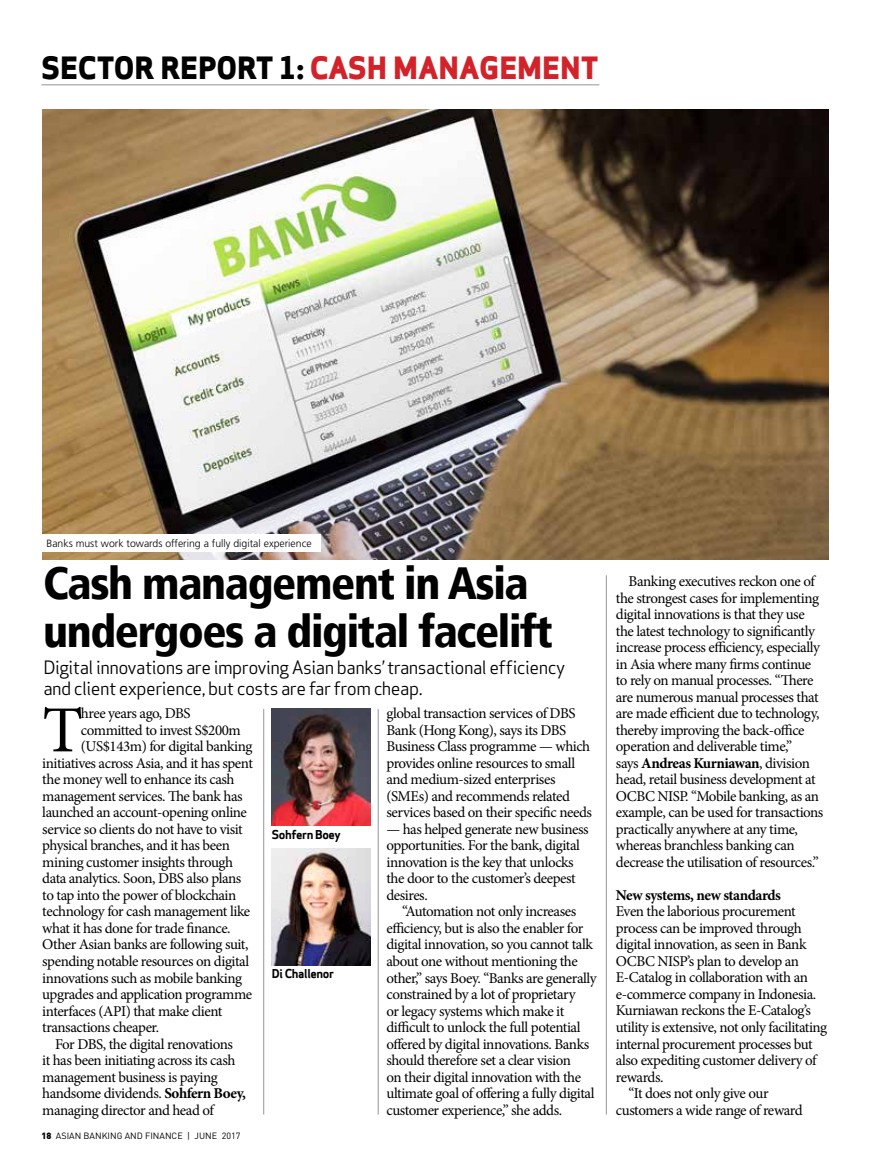
<style>
.page{position:relative;width:893px;height:1170px;background:#fff}
.page>*{position:absolute;margin:0;border:0;box-sizing:border-box;transform-origin:0 0}
.t1{font:65.7px "Minion Pro";color:#000}
.t2{font:900 condensed 45px/48px "Frutiger";letter-spacing:-.03em;color:#000}
.t3{font:800 30px "Apex Sans";color:#000}
.t4{font:800 30px "Apex Sans";color:#d2232a}
.t5{font:18px/21px "Apex Sans";letter-spacing:-.03em;color:#000}
.t6{font:15px/16.5px "Minion Pro";letter-spacing:-.03em;color:#000}
.t7{font:700 15px "Minion Pro";letter-spacing:-.03em;color:#000}
.t8{font:700 12px "Apex Sans";letter-spacing:-.03em;color:#000}
.t9{font:300 10.5px "Frutiger";color:#000}
.t10{font:9px "DIN";color:#000}
.s1{color:#d2232a}
.s2{font-weight:700}
.s3{font-family:"DIN Pro";font-weight:900}
</style>
<div class="page">
<img style="left:272px;top:848px;width:99px;height:117px">
<hr style="left:41px;top:84px;width:558px;height:1px;background:#939598">
<img style="left:42px;top:110px;width:786px;height:449px">
<hr style="left:263px;top:709px;width:1px;height:405px;background:#939598">
<hr style="left:378px;top:709px;width:1px;height:405px;background:#939598">
<hr style="left:606px;top:575px;width:1px;height:539px;background:#939598">
<div style="left:42px;top:534px;width:279px;height:17px;background:#fff"></div>
<img style="left:272px;top:709px;width:99px;height:116px">
<h3 class="t3" style="left:41px;top:48px;width:478px">SECTOR REPORT 1: <span class="s1">CASH MANAGEME</span></h3>
<h3 class="t4" style="left:560px;top:48px;width:38px">NT</h3>
<p class="t9" style="left:47px;top:537px;width:267px">Banks must work towards offering a fully digital experience</p>
<h2 class="t2" style="left:43px;top:558px;width:511px">Cash management in Asia undergoes a digital facelift</h2>
<p class="t5" style="left:43px;top:655px;width:523px">Digital innovations are improving Asian banks’ transactional efficiency and client experience, but costs are far from cheap.</p>
<h1 class="t1" style="left:42px;top:686px;width:42px">T</h1>
<p class="t6" style="left:81px;top:705px;width:111px">hree years ago, DBS</p>
<p class="t6" style="left:386px;top:705px;width:207px">global transaction services of DBS Bank (Hong Kong), says its DBS Business Class programme — which provides online resources to small and medium-sized enterprises (SMEs) and recommends related services based on their specific needs</p>
<p class="t6" style="left:386px;top:820px;width:204px">— has helped generate new business opportunities. For the bank, digital innovation is the key that unlocks the door to the customer’s deepest desires.</p>
<p class="t6" style="left:386px;top:903px;width:212px;text-indent:16px">“Automation not only increases efficiency, but is also the enabler for digital innovation, so you cannot talk about one without mentioning the other,” says Boey. “Banks are generally constrained by a lot of proprietary<br>or legacy systems which make it difficult to unlock the full potential offered by digital innovations. Banks should therefore set a clear vision<br>on their digital innovation with the ultimate goal of offering a fully digital customer experience,” she adds.</p>
<p class="t6" style="left:81px;top:721px;width:161px">committed to invest S$200m</p>
<p class="t6" style="left:81px;top:738px;width:173px">(US$143m) for digital banking</p>
<p class="t6" style="left:42px;top:754px;width:212px">initiatives across Asia, and it has spent</p>
<p class="t6" style="left:42px;top:771px;width:194px">the money well to enhance its cash</p>
<p class="t6" style="left:42px;top:787px;width:202px">management services. The bank has</p>
<p class="t6" style="left:42px;top:804px;width:206px">launched an account-opening online</p>
<p class="t6" style="left:42px;top:820px;width:202px">service so clients do not have to visit</p>
<p class="t6" style="left:42px;top:837px;width:189px">physical branches, and it has been</p>
<p class="t6" style="left:42px;top:853px;width:193px">mining customer insights through</p>
<p class="t6" style="left:42px;top:870px;width:200px">data analytics. Soon, DBS also plans</p>
<p class="t6" style="left:42px;top:886px;width:196px">to tap into the power of blockchain</p>
<p class="t6" style="left:42px;top:903px;width:209px">technology for cash management like</p>
<p class="t6" style="left:42px;top:919px;width:190px">what it has done for trade finance.</p>
<p class="t6" style="left:42px;top:936px;width:208px">Other Asian banks are following suit,</p>
<p class="t6" style="left:42px;top:952px;width:208px">spending notable resources on digital</p>
<p class="t6" style="left:42px;top:969px;width:201px">innovations such as mobile banking</p>
<p class="t6" style="left:42px;top:985px;width:211px">upgrades and application programme</p>
<p class="t6" style="left:42px;top:1002px;width:182px">interfaces (API) that make client</p>
<p class="t6" style="left:42px;top:1018px;width:118px">transactions cheaper.</p>
<p class="t6" style="left:55px;top:1035px;width:179px">For DBS, the digital renovations</p>
<p class="t6" style="left:42px;top:1051px;width:195px">it has been initiating across its cash</p>
<p class="t6" style="left:42px;top:1068px;width:177px">management business is paying</p>
<p class="t6" style="left:42px;top:1084px;width:205px">handsome dividends. <span class="s2">Sohfern Boey,</span></p>
<p class="t6" style="left:42px;top:1101px;width:173px">managing director and head of</p>
<p class="t8" style="left:272px;top:826px;width:70px">Sohfern Boey</p>
<p class="t8" style="left:272px;top:965px;width:64px">Di Challenor</p>
<p class="t10" style="left:41px;top:1129px;width:201px"><span class="s3">18</span> ASIAN BANKING AND FINANCE | JUNE 2017</p>
<p class="t6" style="left:616px;top:573px;width:209px;text-indent:13px">Banking executives reckon one of the strongest cases for implementing digital innovations is that they use the latest technology to significantly increase process efficiency, especially in Asia where many firms continue to rely on manual processes. “There are numerous manual processes that are made efficient due to technology, thereby improving the back-office operation and deliverable time,”<br>says <span class="s2">Andreas Kurniawan</span>, division head, retail business development at OCBC NISP. “Mobile banking, as an example, can be used for transactions practically anywhere at any time, whereas branchless banking can decrease the utilisation of resources.”</p>
<p class="t7" style="left:616px;top:884px;width:167px">New systems, new standards</p>
<p class="t6" style="left:616px;top:903px;width:181px">Even the laborious procurement</p>
<p class="t6" style="left:616px;top:919px;width:188px">process can be improved through</p>
<p class="t6" style="left:616px;top:936px;width:192px">digital innovation, as seen in Bank</p>
<p class="t6" style="left:616px;top:952px;width:185px">OCBC NISP’s plan to develop an</p>
<p class="t6" style="left:616px;top:969px;width:194px">E-Catalog in collaboration with an</p>
<p class="t6" style="left:616px;top:985px;width:202px">e-commerce company in Indonesia.</p>
<p class="t6" style="left:616px;top:1002px;width:196px">Kurniawan reckons the E-Catalog’s</p>
<p class="t6" style="left:616px;top:1018px;width:213px">utility is extensive, not only facilitating</p>
<p class="t6" style="left:616px;top:1035px;width:198px">internal procurement processes but</p>
<p class="t6" style="left:616px;top:1051px;width:202px">also expediting customer delivery of</p>
<p class="t6" style="left:616px;top:1068px;width:49px">rewards.</p>
<p class="t6" style="left:629px;top:1084px;width:141px">“It does not only give our</p>
<p class="t6" style="left:616px;top:1101px;width:188px">customers a wide range of reward</p>
</div>
